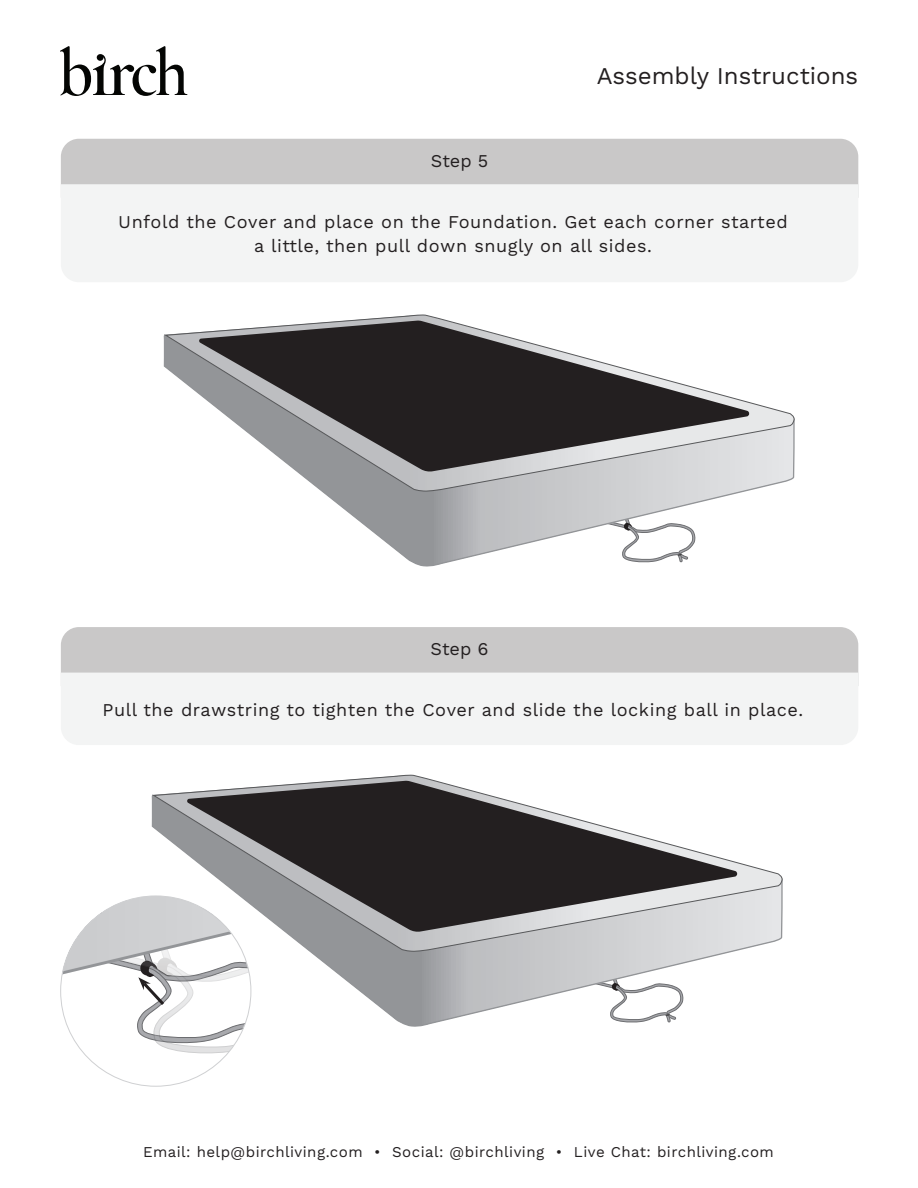
<style>
.page{position:relative;width:918px;height:1188px;background:#fff}
.page>*{position:absolute;margin:0;border:0;box-sizing:border-box;transform-origin:0 0}
.t1{font:24px "Work Sans";color:#231f20}
.t2{font:18px/24px "Work Sans";letter-spacing:.03em;color:#231f20;text-align:center}
.t3{font:15px "Work Sans";letter-spacing:.03em;color:#231f20}
</style>
<div class="page">
<svg style="left:60px;top:46px;width:127px;height:50px"></svg>
<svg style="left:163px;top:334px;width:580px;height:233px"></svg>
<svg style="left:165px;top:314px;width:630px;height:178px"></svg>
<svg style="left:198px;top:321px;width:552px;height:151px;fill:#231f20"></svg>
<div style="left:61px;top:139px;width:797px;height:45px;background:#c9c8c8"></div>
<div style="left:61px;top:184px;width:797px;height:98px;background:#f3f4f4"></div>
<div style="left:61px;top:627px;width:797px;height:46px;background:#c9c8c8"></div>
<div style="left:61px;top:673px;width:797px;height:72px;background:#f3f4f4"></div>
<svg style="left:61px;top:776px;width:722px;height:292px"></svg>
<p class="t2" style="left:431px;top:150px;width:59px">Step 5</p>
<h1 class="t1" style="left:597px;top:62px;width:263px">Assembly Instructions</h1>
<p class="t2" style="left:118px;top:210px;width:671px">Unfold the Cover and place on the Foundation. Get each corner started a little, then pull down snugly on all sides.</p>
<p class="t2" style="left:431px;top:638px;width:60px">Step 6</p>
<p class="t2" style="left:103px;top:699px;width:702px">Pull the drawstring to tighten the Cover and slide the locking ball in place.</p>
<p class="t3" style="left:143px;top:1143px;width:632px">Email: help@birchliving.com • Social: @birchliving • Live Chat: birchliving.com</p>
</div>
